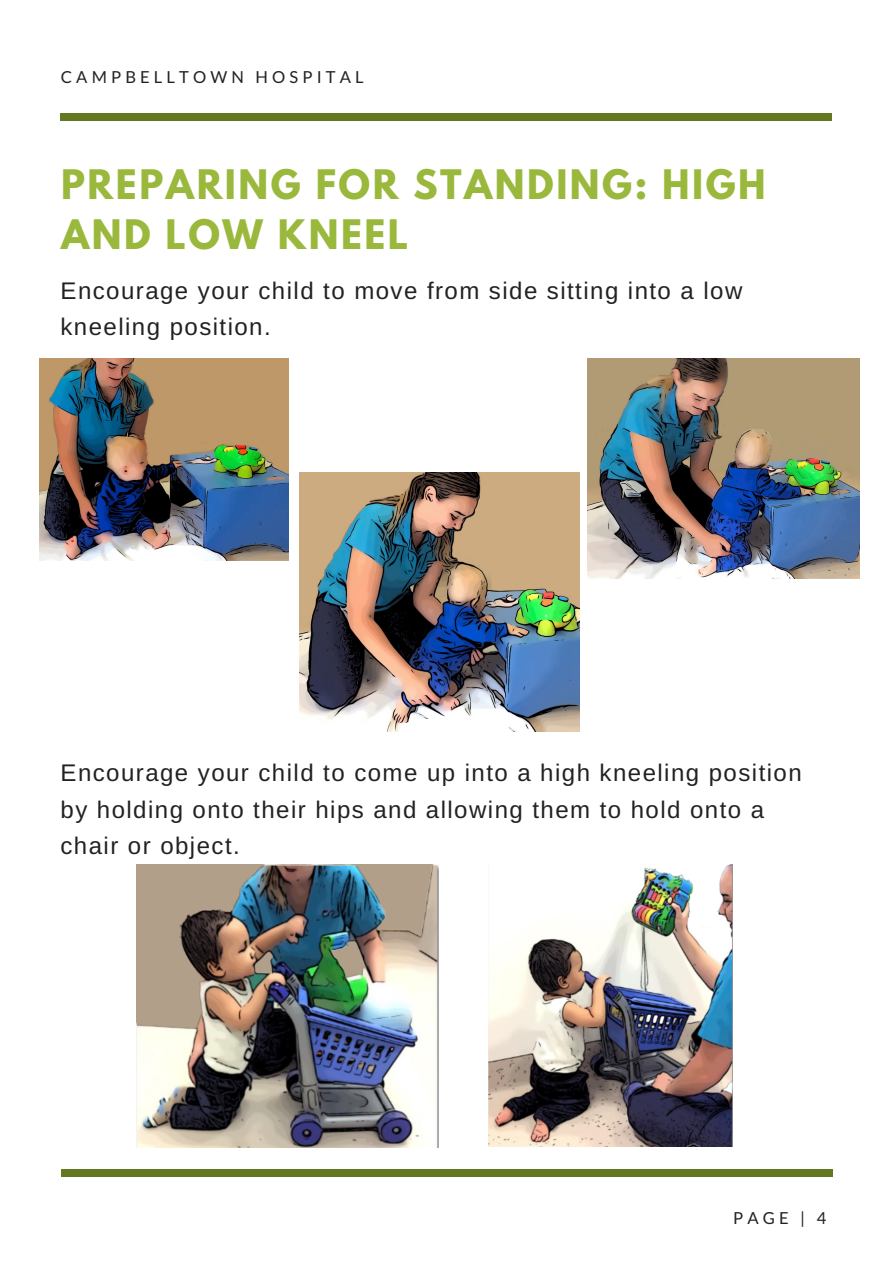
<style>
.page{position:relative;width:894px;height:1264px;background:#fff}
.page>*{position:absolute;margin:0;border:0;box-sizing:border-box;transform-origin:0 0}
.t1{font:700 36px/49.8px "League Spartan";letter-spacing:.07em;color:#99b83c}
.t2{font:24px/36.2px "Arimo";letter-spacing:.06em;color:#222}
.t3{font:16.5px "Lato";letter-spacing:.25em;color:#222}
</style>
<div class="page">
<svg style="left:61px;top:113px;width:771px;height:1px"></svg>
<div style="left:60px;top:114px;width:772px;height:6px;background:#637921"></div>
<div style="left:61px;top:1169px;width:771px;height:6px;background:#637921"></div>
<img style="left:137px;top:864px;width:302px;height:283px">
<img style="left:488px;top:864px;width:244px;height:282px">
<img style="left:39px;top:359px;width:249px;height:201px">
<img style="left:300px;top:472px;width:279px;height:259px">
<img style="left:587px;top:359px;width:272px;height:219px">
<p class="t3" style="left:61px;top:67px;width:304px">CAMPBELLTOWN HOSPITAL</p>
<h1 class="t1" style="left:61px;top:164px;width:705px">PREPARING FOR STANDING: HIGH<br>AND LOW KNEEL</h1>
<p class="t2" style="left:60px;top:273px;width:683px">Encourage your child to move from side sitting into a low kneeling position.</p>
<p class="t2" style="left:60px;top:755px;width:742px">Encourage your child to come up into a high kneeling position by holding onto their hips and allowing them to hold onto a chair or object.</p>
<p class="t3" style="left:733px;top:1207px;width:95px">PAGE | 4</p>
</div>
